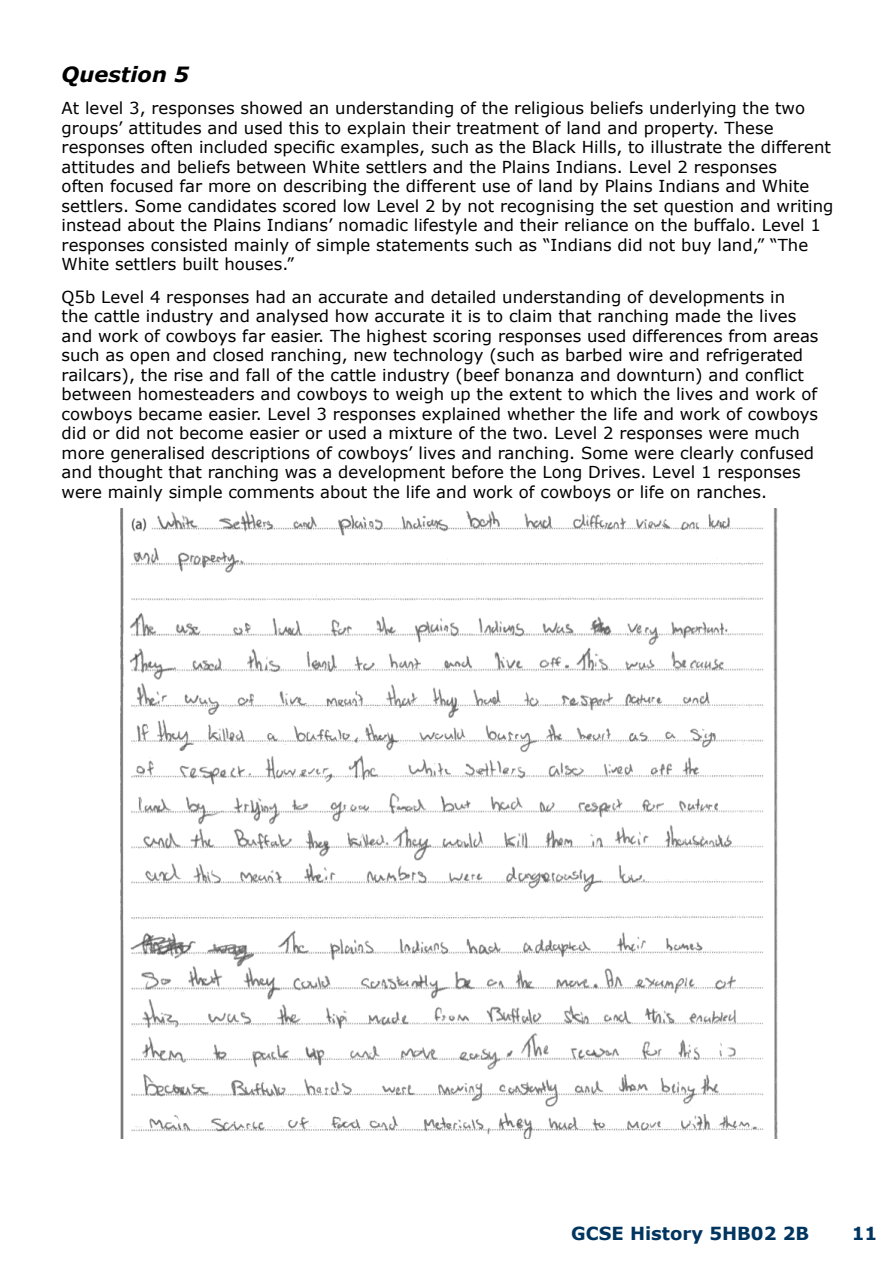
<style>
.page{position:relative;width:893px;height:1263px;background:#fff}
.page>*{position:absolute;margin:0;border:0;box-sizing:border-box;transform-origin:0 0}
.t1{font:italic 700 21px "Verdana";color:#000}
.t2{font:700 18px "Verdana";color:#00355f}
.t3{font:16.5px/19.5px "Verdana";color:#000}
</style>
<div class="page">
<img style="left:120px;top:508px;width:658px;height:630px">
<p class="t1" style="left:62px;top:59px;width:129px">Question 5</p>
<p class="t3" style="left:62px;top:98px;width:773px">At level 3, responses showed an understanding of the religious beliefs underlying the two groups’ attitudes and used this to explain their treatment of land and property. These responses often included specific examples, such as the Black Hills, to illustrate the different attitudes and beliefs between White settlers and the Plains Indians. Level 2 responses<br>often focused far more on describing the different use of land by Plains Indians and White settlers. Some candidates scored low Level 2 by not recognising the set question and writing instead about the Plains Indians’ nomadic lifestyle and their reliance on the buffalo. Level 1 responses consisted mainly of simple statements such as “Indians did not buy land,” “The White settlers built houses.”</p>
<p class="t3" style="left:62px;top:287px;width:758px">Q5b Level 4 responses had an accurate and detailed understanding of developments in<br>the cattle industry and analysed how accurate it is to claim that ranching made the lives and work of cowboys far easier. The highest scoring responses used differences from areas such as open and closed ranching, new technology (such as barbed wire and refrigerated railcars), the rise and fall of the cattle industry (beef bonanza and downturn) and conflict between homesteaders and cowboys to weigh up the extent to which the lives and work of cowboys became easier. Level 3 responses explained whether the life and work of cowboys did or did not become easier or used a mixture of the two. Level 2 responses were much more generalised descriptions of cowboys’ lives and ranching. Some were clearly confused and thought that ranching was a development before the Long Drives. Level 1 responses were mainly simple comments about the life and work of cowboys or life on ranches.</p>
<p class="t2" style="left:571px;top:1221px;width:239px">GCSE History 5HB02 2B</p>
<p class="t2" style="left:852px;top:1221px;width:27px">11</p>
</div>
